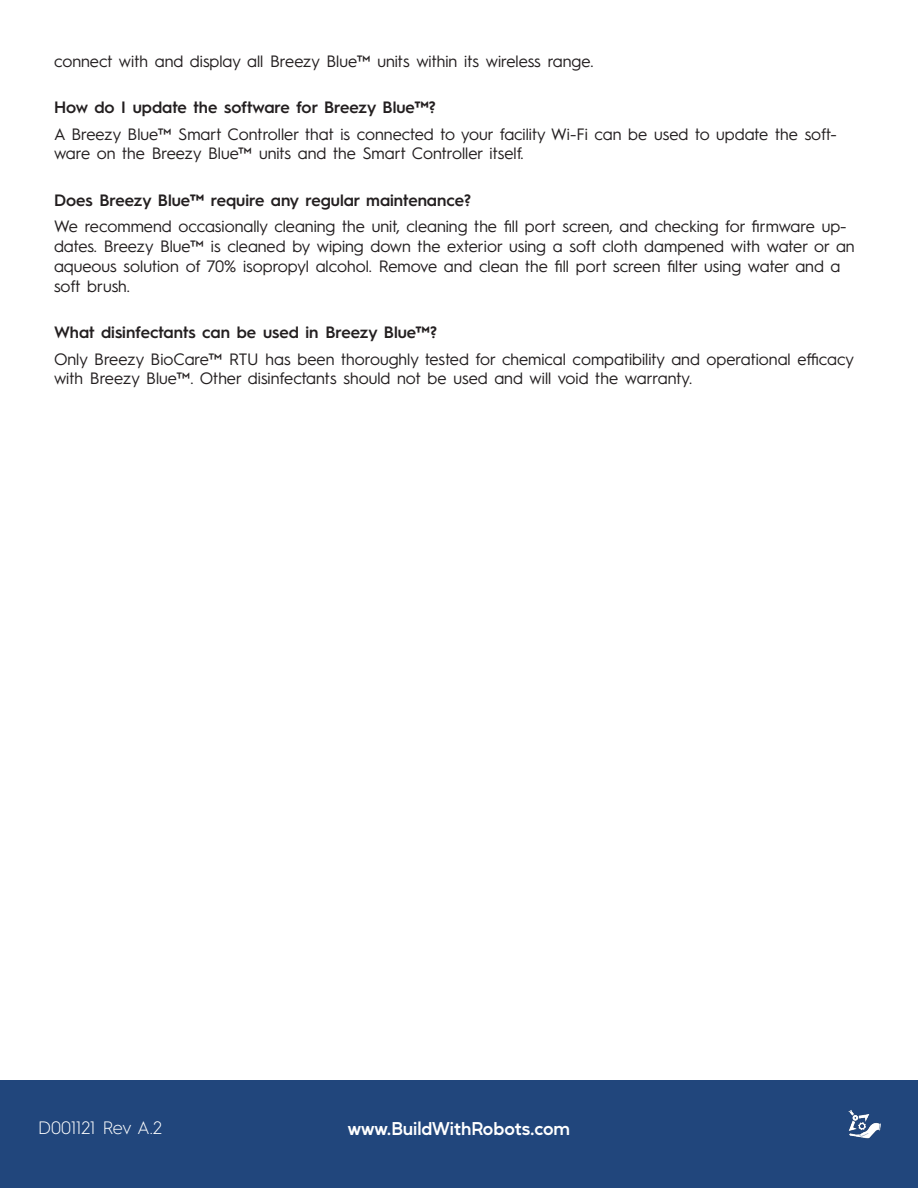
<style>
.page{position:relative;width:918px;height:1188px;background:#fff}
.page>*{position:absolute;margin:0;border:0;box-sizing:border-box;transform-origin:0 0}
.t1{font:600 18px "Mustica Pro";letter-spacing:-.005em;color:#fff}
.t2{font:300 18px "Hurme Geometric Sans 1";color:#fff}
.t3{font:16.5px/19.8px "Hurme Geometric Sans 1";color:#231f20}
.t4{font:600 16.5px "Hurme Geometric Sans 1";color:#231f20}
</style>
<div class="page">
<div style="left:0;top:1080px;width:918px;height:108px;background:#21467c"></div>
<img style="left:848px;top:1110px;width:33px;height:29px">
<p class="t3" style="left:54px;top:50px;width:541px">connect with and display all Breezy Blue™ units within its wireless range.</p>
<p class="t4" style="left:54px;top:96px;width:383px">How do I update the software for Breezy Blue™?</p>
<p class="t3" style="left:54px;top:123px;width:784px">A Breezy Blue™ Smart Controller that is connected to your facility Wi-Fi can be used to update the soft&shy;ware on the Breezy Blue™ units and the Smart Controller itself.</p>
<p class="t4" style="left:54px;top:188px;width:418px">Does Breezy Blue™ require any regular maintenance?</p>
<p class="t3" style="left:54px;top:215px;width:802px">We recommend occasionally cleaning the unit, cleaning the fill port screen, and checking for firmware up&shy;dates. Breezy Blue™ is cleaned by wiping down the exterior using a soft cloth dampened with water or an aqueous solution of 70% isopropyl alcohol. Remove and clean the fill port screen filter using water and a soft brush.</p>
<p class="t4" style="left:54px;top:321px;width:385px">What disinfectants can be used in Breezy Blue™?</p>
<p class="t3" style="left:54px;top:348px;width:802px">Only Breezy BioCare™ RTU has been thoroughly tested for chemical compatibility and operational efficacy with Breezy Blue™. Other disinfectants should not be used and will void the warranty.</p>
<p class="t2" style="left:38px;top:1116px;width:125px">D001121 Rev A.2</p>
<p class="t1" style="left:348px;top:1114px;width:224px">www.BuildWithRobots.com</p>
</div>
